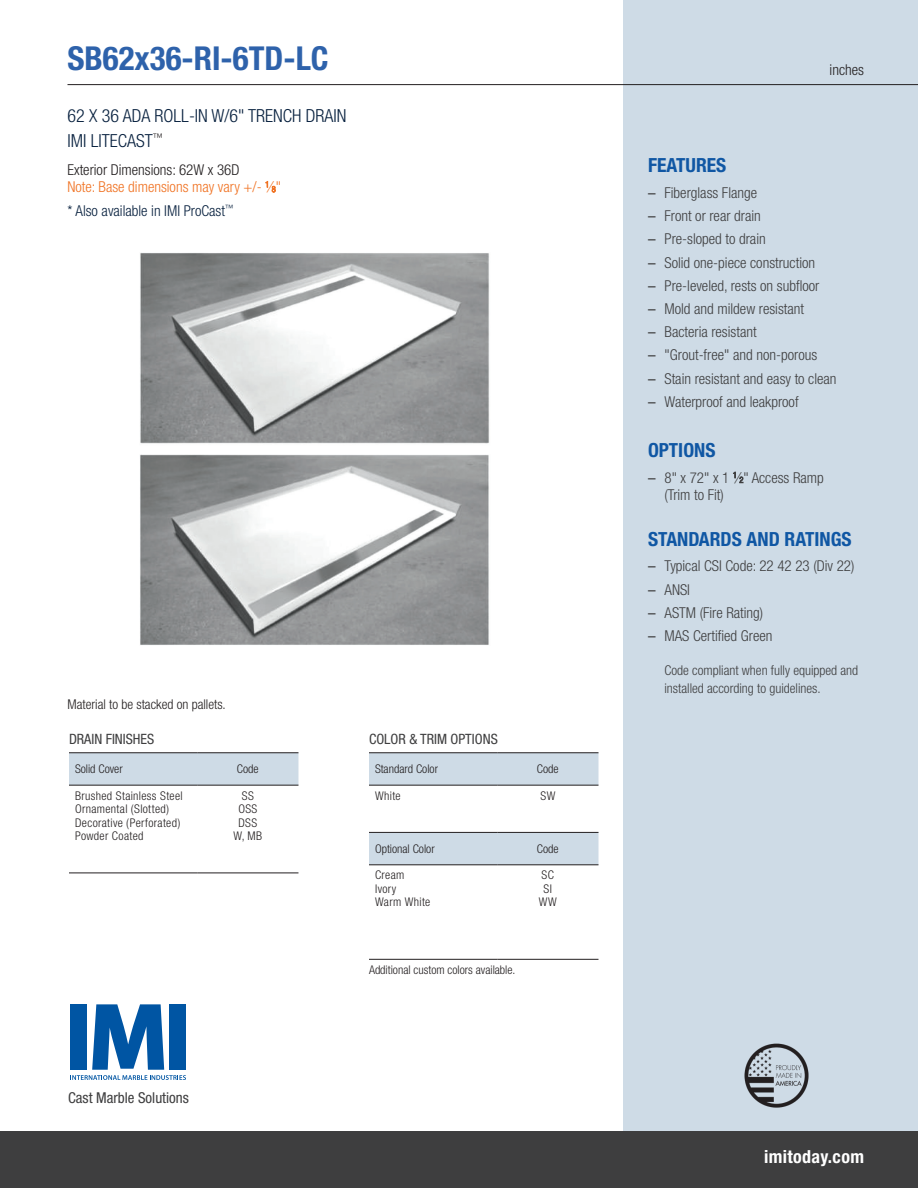
<style>
.page{position:relative;width:918px;height:1188px;background:#fff}
.page>*{position:absolute;margin:0;border:0;box-sizing:border-box;transform-origin:0 0}
.t1{font:700 condensed 33px "Helvetica Neue LT Std";color:#2e62ab}
.t2{font:700 condensed 19.5px "Helvetica Neue LT Std";color:#1057a4}
.t3{font:300 condensed 18px/24.3px "Helvetica Neue LT Std";color:#08213f}
.t4{font:700 condensed 18px "Helvetica Neue LT Std";letter-spacing:.02em;color:#fff}
.t5{font:300 condensed 15px/17.2px "Helvetica Neue LT Std";color:#3e3e3f}
.t6{font:300 condensed 15px "Helvetica Neue LT Std";color:#f07222}
.t7{font:300 condensed 15px "Helvetica Neue LT Std";color:#231f20}
.t8{font:300 condensed 15px "Helvetica Neue LT Std";color:#08213f}
.t9{font:condensed 15px "Helvetica Neue LT Std";color:#3e3e3f}
.t10{font:condensed 14.25px "Helvetica Neue LT Std";color:#3e3e3f}
.t11{font:300 condensed 13.5px/17.2px "Helvetica Neue LT Std";color:#3e3e3f}
.t12{font:300 condensed 13.5px "Helvetica Neue LT Std";color:#231f20}
.t13{font:300 condensed 12px/13.5px "Helvetica Neue LT Std";letter-spacing:.025em;color:#231f20}
.t14{font:300 condensed 12px "Helvetica Neue LT Std";color:#231f20}
.s1{font-size:8.25px}
.s2{font-weight:400;font-stretch:normal}
</style>
<div class="page">
<div style="left:623px;top:0;width:295px;height:1134px;background:#cedbe6"></div>
<svg style="left:369px;top:753px;width:229px;height:111px"></svg>
<hr style="left:369px;top:752px;width:128px;height:1px;background:#231f20">
<hr style="left:497px;top:752px;width:101px;height:1px;background:#231f20">
<hr style="left:369px;top:785px;width:128px;height:1px;background:#231f20">
<hr style="left:497px;top:785px;width:101px;height:1px;background:#231f20">
<hr style="left:369px;top:832px;width:128px;height:1px;background:#231f20">
<hr style="left:497px;top:832px;width:101px;height:1px;background:#231f20">
<hr style="left:369px;top:864px;width:128px;height:1px;background:#231f20">
<hr style="left:497px;top:864px;width:101px;height:1px;background:#231f20">
<hr style="left:369px;top:959px;width:128px;height:1px;background:#231f20">
<hr style="left:497px;top:959px;width:101px;height:1px;background:#231f20">
<hr style="left:68px;top:84px;width:850px;height:1px;background:#231f20">
<div style="left:0;top:1131px;width:918px;height:57px;background:#3e3e3f"></div>
<img style="left:744px;top:1043px;width:65px;height:65px">
<svg style="left:70px;top:1004px;width:116px;height:76px"></svg>
<div style="left:69px;top:753px;width:229px;height:32px;background:#cedbe6"></div>
<hr style="left:69px;top:752px;width:128px;height:1px;background:#231f20">
<hr style="left:197px;top:752px;width:101px;height:1px;background:#231f20">
<hr style="left:69px;top:785px;width:128px;height:1px;background:#231f20">
<hr style="left:197px;top:785px;width:101px;height:1px;background:#231f20">
<hr style="left:69px;top:873px;width:128px;height:1px;background:#231f20">
<hr style="left:197px;top:873px;width:101px;height:1px;background:#231f20">
<svg style="left:266px;top:181px;width:10px;height:11px"></svg>
<img style="left:140px;top:252px;width:349px;height:393px">
<svg style="left:733px;top:472px;width:10px;height:11px"></svg>
<h1 class="t1" style="left:68px;top:39px;width:263px">SB62x36-RI-6TD-LC</h1>
<p class="t3" style="left:68px;top:104px;width:281px">62 X 36 ADA ROLL-IN W/6" TRENCH DRAIN<br>IMI LITECAST<sup>™</sup></p>
<p class="t7" style="left:68px;top:161px;width:174px">Exterior Dimensions: 62W x 36D</p>
<p class="t6" style="left:68px;top:178px;width:215px">Note: Base dimensions may vary +/- <sup>1</sup>⁄<span class="s1">8</span>"</p>
<p class="t8" style="left:67px;top:203px;width:168px">* Also available in IMI ProCast<sup>™</sup></p>
<p class="t12" style="left:68px;top:697px;width:160px">Material to be stacked on pallets.</p>
<p class="t10" style="left:69px;top:731px;width:87px">DRAIN FINISHES</p>
<p class="t14" style="left:75px;top:762px;width:49px">Solid Cover</p>
<p class="t13" style="left:237px;top:762px;width:23px">Code</p>
<p class="t13" style="left:75px;top:789px;width:109px">Brushed Stainless Steel<br>Ornamental (Slotted)<br>Decorative (Perforated)<br>Powder Coated</p>
<p class="t13" style="left:233px;top:789px;width:30px;text-align:center">SS<br>OSS<br>DSS<br>W, MB</p>
<p class="t9" style="left:68px;top:1089px;width:122px">Cast Marble Solutions</p>
<p class="t10" style="left:369px;top:731px;width:130px">COLOR &amp; TRIM OPTIONS</p>
<p class="t14" style="left:375px;top:762px;width:65px">Standard Color</p>
<p class="t13" style="left:537px;top:762px;width:23px">Code</p>
<p class="t13" style="left:375px;top:789px;width:27px">White</p>
<p class="t13" style="left:540px;top:789px;width:16px">SW</p>
<p class="t14" style="left:375px;top:842px;width:61px">Optional Color</p>
<p class="t13" style="left:537px;top:842px;width:23px">Code</p>
<p class="t13" style="left:375px;top:868px;width:57px">Cream<br>Ivory<br>Warm White</p>
<p class="t13" style="left:539px;top:868px;width:20px;text-align:center">SC<br>SI<br>WW</p>
<p class="t14" style="left:369px;top:963px;width:148px">Additional custom colors available.</p>
<p class="t7" style="left:830px;top:61px;width:36px">inches</p>
<p class="t2" style="left:648px;top:153px;width:80px">FEATURES</p>
<p class="t5" style="left:648px;top:184px;width:111px"><span class="s2">–</span> Fiberglass Flange</p>
<p class="t5" style="left:648px;top:207px;width:114px"><span class="s2">–</span> Front or rear drain</p>
<p class="t5" style="left:648px;top:230px;width:119px"><span class="s2">–</span> Pre-sloped to drain</p>
<p class="t5" style="left:648px;top:254px;width:169px"><span class="s2">–</span> Solid one-piece construction</p>
<p class="t5" style="left:648px;top:277px;width:173px"><span class="s2">–</span> Pre-leveled, rests on subfoor</p>
<p class="t5" style="left:648px;top:300px;width:158px"><span class="s2">–</span> Mold and mildew resistant</p>
<p class="t5" style="left:648px;top:323px;width:110px"><span class="s2">–</span> Bacteria resistant</p>
<p class="t5" style="left:648px;top:346px;width:171px"><span class="s2">–</span> "Grout-free" and non-porous</p>
<p class="t5" style="left:648px;top:370px;width:190px"><span class="s2">–</span> Stain resistant and easy to clean</p>
<p class="t5" style="left:648px;top:393px;width:152px"><span class="s2">–</span> Waterproof and leakproof</p>
<p class="t2" style="left:648px;top:438px;width:69px">OPTIONS</p>
<p class="t5" style="left:664px;top:469px;width:161px;text-indent:-16px"><span class="s2">–</span> 8" x 72" x 1 <sup>1</sup>⁄<span class="s1">2</span>" Access Ramp (Trim to Fit)</p>
<p class="t2" style="left:648px;top:527px;width:205px">STANDARDS AND RATINGS</p>
<p class="t5" style="left:648px;top:557px;width:208px"><span class="s2">–</span> Typical CSI Code: 22 42 23 (Div 22)</p>
<p class="t5" style="left:648px;top:581px;width:44px"><span class="s2">–</span> ANSI</p>
<p class="t5" style="left:648px;top:604px;width:117px"><span class="s2">–</span> ASTM (Fire Rating)</p>
<p class="t5" style="left:648px;top:627px;width:126px"><span class="s2">–</span> MAS Certifed Green</p>
<p class="t11" style="left:664px;top:662px;width:195px">Code compliant when fully equipped and installed according to guidelines.</p>
<p class="t4" style="left:764px;top:1146px;width:101px">imitoday.com</p>
</div>
